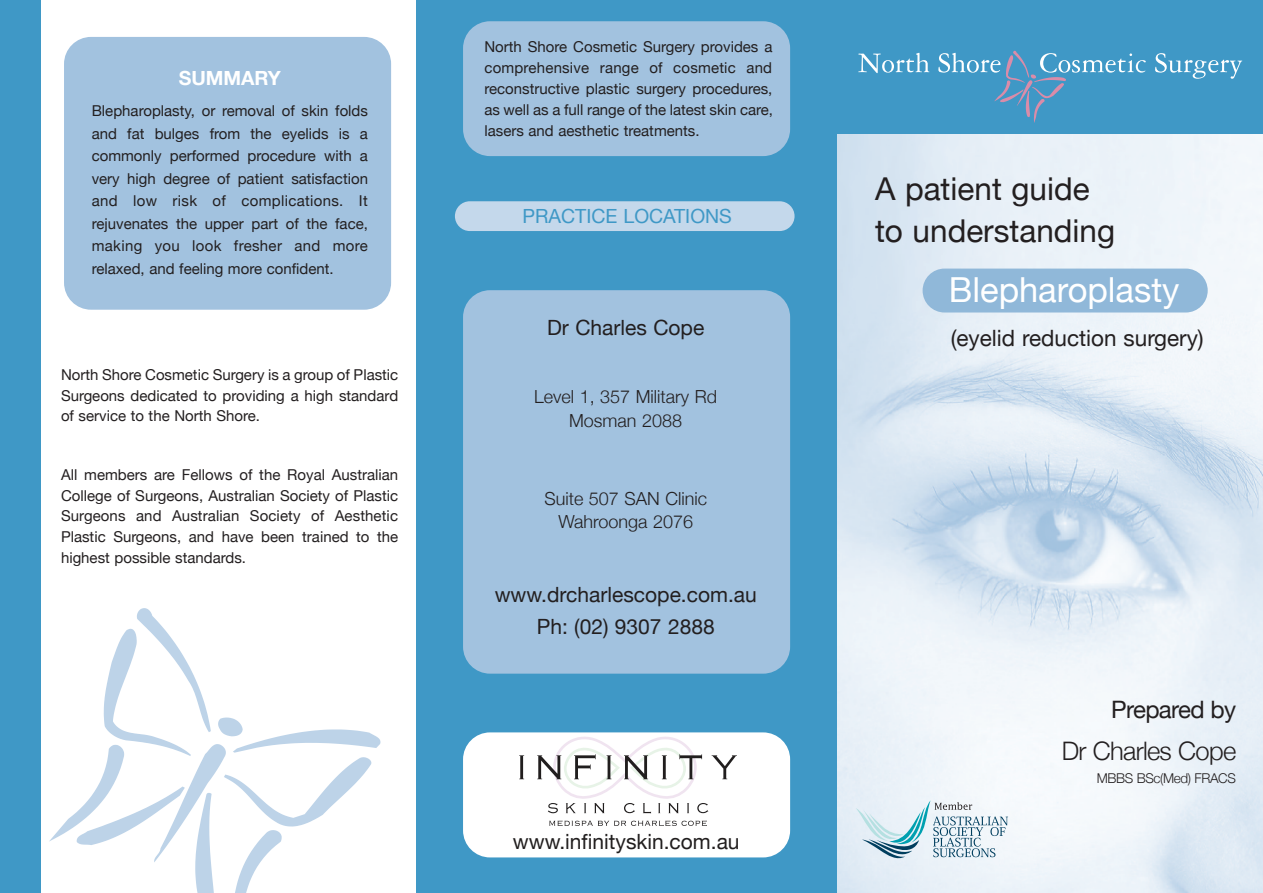
<style>
.page{position:relative;width:1263px;height:893px;background:#fff}
.page>*{position:absolute;margin:0;border:0;box-sizing:border-box;transform-origin:0 0}
.t1{font:34.5px "Helvetica Neue";color:#fff}
.t2{font:31.5px/41.2px "Helvetica Neue";color:#231f20}
.t3{font:300 25.5px "Helvetica Neue";letter-spacing:-.025em;color:#231f20}
.t4{font:24px "Helvetica Neue";letter-spacing:-.025em;color:#231f20}
.t5{font:22.5px "Helvetica Neue";color:#231f20}
.t6{font:21px/32.5px "Helvetica Neue";color:#231f20;text-align:center}
.t7{font:21px "Helvetica Neue";color:#211e1e}
.t8{font:19.5px "Helvetica Neue";color:#3f98c6}
.t9{font:700 19.5px "Helvetica Neue";color:#fff}
.t10{font:300 18px/23.5px "Helvetica Neue";color:#231f20;text-align:center}
.t11{font:15px/22.5px "Helvetica Neue";color:#231f20;text-align:justify}
.t12{font:300 13.5px "Helvetica Neue";letter-spacing:-.025em;color:#231f20}
</style>
<div class="page">
<div style="left:417px;top:0;width:421px;height:893px;background:#3f98c6"></div>
<img style="left:838px;top:134px;width:425px;height:759px">
<div style="left:922px;top:269px;width:286px;height:43px;background:#90b8d9;border-radius:22px"></div>
<div style="left:64px;top:37px;width:327px;height:273px;background:#a2c2df;border-radius:27px"></div>
<div style="left:0;top:0;width:40px;height:893px;background:#3f98c6"></div>
<div style="left:838px;top:0;width:425px;height:134px;background:#3f98c6"></div>
<svg style="left:858px;top:53px;width:71px;height:20px"></svg>
<svg style="left:938px;top:51px;width:208px;height:72px"></svg>
<svg style="left:1155px;top:53px;width:87px;height:26px"></svg>
<svg style="left:856px;top:800px;width:152px;height:58px"></svg>
<div style="left:463px;top:21px;width:327px;height:135px;background:#a2c2df;border-radius:27px"></div>
<div style="left:463px;top:732px;width:327px;height:125px;background:#fff;border-radius:27px"></div>
<svg style="left:77px;top:608px;width:303px;height:285px"></svg>
<svg style="left:49px;top:745px;width:75px;height:97px"></svg>
<div style="left:463px;top:290px;width:327px;height:384px;background:#a2c2df;border-radius:27px"></div>
<div style="left:455px;top:201px;width:339px;height:30px;background:#c4d8eb;border-radius:15px"></div>
<svg style="left:519px;top:755px;width:5px;height:24px"></svg>
<svg style="left:537px;top:737px;width:200px;height:77px"></svg>
<svg style="left:549px;top:820px;width:158px;height:6px"></svg>
<h3 class="t9" style="left:179px;top:63px;width:104px">SUMMARY</h3>
<p class="t11" style="left:92px;top:101px;width:278px">Blepharoplasty, or removal of skin folds and fat bulges from the eyelids is a commonly performed procedure with a very high degree of patient satisfaction and low risk of complications. It rejuvenates the upper part of the face, making you look fresher and more relaxed, and feeling more confident.</p>
<p class="t11" style="left:61px;top:365px;width:339px;line-height:20.7px">North Shore Cosmetic Surgery is a group of Plastic Surgeons dedicated to providing a high standard of service to the North Shore.</p>
<p class="t11" style="left:61px;top:465px;width:339px;line-height:20.7px">All members are Fellows of the Royal Australian College of Surgeons, Australian Society of Plastic Surgeons and Australian Society of Aesthetic Plastic Surgeons, and have been trained to the highest possible standards.</p>
<p class="t11" style="left:484px;top:37px;width:290px;line-height:21px">North Shore Cosmetic Surgery provides a comprehensive range of cosmetic and reconstructive plastic surgery procedures, as well as a full range of the latest skin care, lasers and aesthetic treatments.</p>
<h3 class="t8" style="left:523px;top:202px;width:211px">PRACTICE LOCATIONS</h3>
<h3 class="t6" style="left:547px;top:313px;width:159px">Dr Charles Cope</h3>
<p class="t10" style="left:534px;top:384px;width:184px">Level 1, 357 Military Rd<br>Mosman 2088</p>
<p class="t10" style="left:544px;top:485px;width:164px">Suite 507 SAN Clinic<br>Wahroonga 2076</p>
<h3 class="t6" style="left:495px;top:579px;width:264px">www.drcharlescope.com.au<br>Ph: (02) 9307 2888</h3>
<h3 class="t7" style="left:513px;top:827px;width:228px">www.infinityskin.com.au</h3>
<h2 class="t2" style="left:875px;top:170px;width:242px">A patient guide to understanding</h2>
<h1 class="t1" style="left:949px;top:265px;width:232px">Blepharoplasty</h1>
<h3 class="t5" style="left:951px;top:321px;width:255px">(eyelid reduction surgery)</h3>
<h3 class="t4" style="left:1111px;top:692px;width:126px">Prepared by</h3>
<h3 class="t3" style="left:1062px;top:730px;width:176px">Dr Charles Cope</h3>
<p class="t12" style="left:1097px;top:768px;width:140px">MBBS BSc(Med) FRACS</p>
</div>
